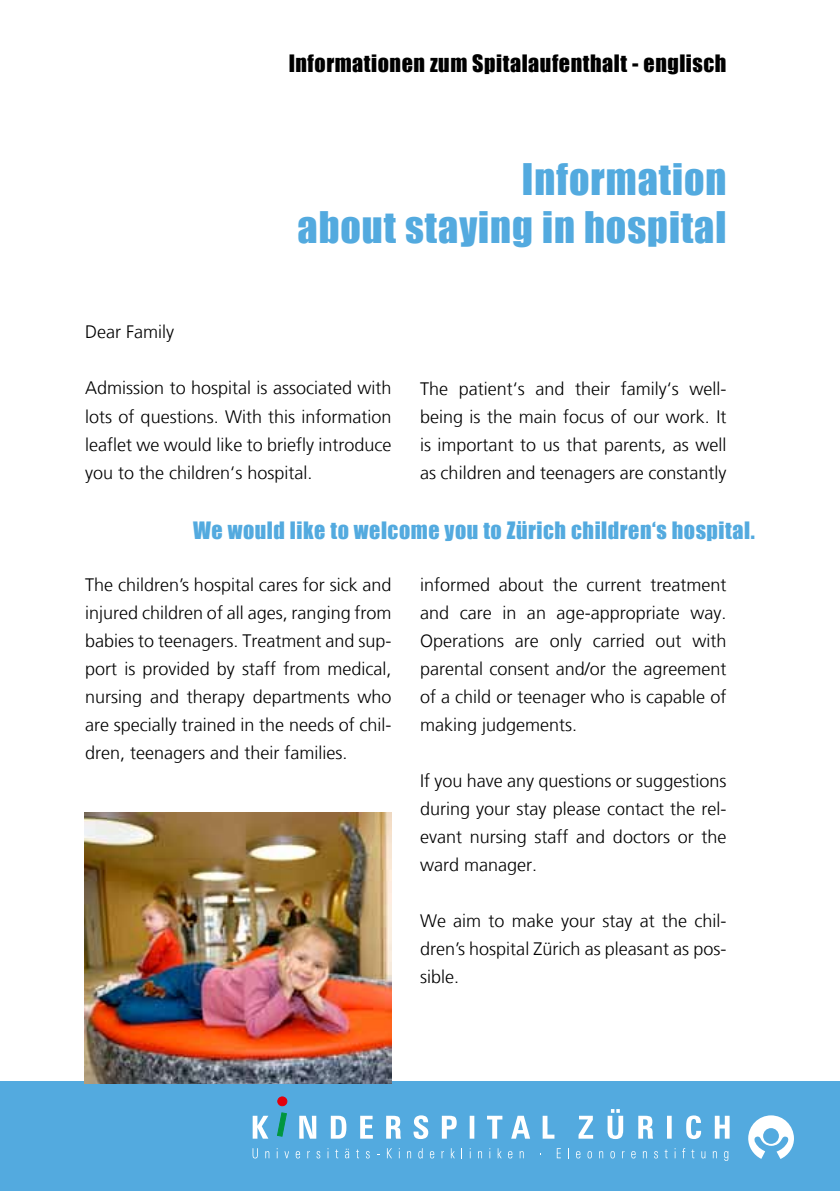
<style>
.page{position:relative;width:840px;height:1191px;background:#fff}
.page>*{position:absolute;margin:0;border:0;box-sizing:border-box;transform-origin:0 0}
.t1{font:40px/48px "Impact";letter-spacing:.025em;color:#53aadf;text-align:right}
.t2{font:22px "Impact";letter-spacing:.025em;color:#53aadf}
.t3{font:22px "Impact";letter-spacing:.025em;color:#000}
.t4{font:300 18px/28px "Frutiger LT";color:#000;text-align:justify}
</style>
<div class="page">
<div style="left:0;top:1082px;width:839px;height:109px;background:#53aadf"></div>
<svg style="left:748px;top:1115px;width:45px;height:44px"></svg>
<svg style="left:252px;top:1109px;width:477px;height:30px"></svg>
<div style="left:277px;top:1097px;width:10px;height:8px;background:#e3000b;border-radius:50%"></div>
<div style="left:277px;top:1096px;width:10px;height:9px;border:1px solid #e3000b;border-radius:50%"></div>
<svg style="left:252px;top:1148px;width:6px;height:10px"></svg>
<svg style="left:265px;top:1151px;width:4px;height:7px"></svg>
<svg style="left:284px;top:1151px;width:5px;height:7px"></svg>
<svg style="left:295px;top:1151px;width:5px;height:7px"></svg>
<svg style="left:307px;top:1151px;width:3px;height:7px"></svg>
<svg style="left:316px;top:1151px;width:4px;height:7px"></svg>
<svg style="left:335px;top:1149px;width:3px;height:9px"></svg>
<svg style="left:345px;top:1148px;width:4px;height:10px"></svg>
<svg style="left:356px;top:1149px;width:3px;height:9px"></svg>
<svg style="left:366px;top:1151px;width:3px;height:7px"></svg>
<svg style="left:386px;top:1148px;width:6px;height:10px"></svg>
<svg style="left:407px;top:1151px;width:4px;height:7px"></svg>
<svg style="left:418px;top:1148px;width:4px;height:10px"></svg>
<svg style="left:429px;top:1151px;width:5px;height:7px"></svg>
<svg style="left:441px;top:1151px;width:3px;height:7px"></svg>
<svg style="left:450px;top:1148px;width:4px;height:10px"></svg>
<svg style="left:478px;top:1151px;width:4px;height:7px"></svg>
<svg style="left:497px;top:1148px;width:4px;height:10px"></svg>
<svg style="left:508px;top:1151px;width:4px;height:7px"></svg>
<svg style="left:519px;top:1151px;width:4px;height:7px"></svg>
<svg style="left:556px;top:1148px;width:4px;height:10px"></svg>
<svg style="left:576px;top:1151px;width:4px;height:7px"></svg>
<svg style="left:587px;top:1151px;width:4px;height:7px"></svg>
<svg style="left:599px;top:1151px;width:4px;height:7px"></svg>
<svg style="left:610px;top:1151px;width:4px;height:7px"></svg>
<svg style="left:631px;top:1151px;width:4px;height:7px"></svg>
<svg style="left:642px;top:1151px;width:4px;height:7px"></svg>
<svg style="left:654px;top:1151px;width:3px;height:7px"></svg>
<svg style="left:664px;top:1149px;width:3px;height:9px"></svg>
<svg style="left:691px;top:1149px;width:3px;height:9px"></svg>
<svg style="left:701px;top:1151px;width:4px;height:7px"></svg>
<svg style="left:712px;top:1151px;width:4px;height:7px"></svg>
<svg style="left:724px;top:1151px;width:4px;height:9px"></svg>
<img style="left:85px;top:812px;width:306px;height:271px">
<p class="t3" style="left:288px;top:46px;width:439px">Informationen zum Spitalaufenthalt - englisch</p>
<h1 class="t1" style="left:297px;top:154px;width:430px">Information<br>about staying in hospital</h1>
<p class="t4" style="left:85px;top:318px;width:90px">Dear Family</p>
<p class="t4" style="left:85px;top:374px;width:308px">Admission to hospital is associated with lots of questions. With this information leaflet we would like to briefly introduce you to the children‘s hospital.</p>
<p class="t4" style="left:420px;top:374px;width:308px">The patient‘s and their family‘s well&shy;being is the main focus of our work. It is important to us that parents, as well as children and teenagers are constantly</p>
<p class="t2" style="left:193px;top:513px;width:562px">We would like to welcome you to Zürich children‘s hospital.</p>
<p class="t4" style="left:85px;top:570px;width:308px">The children’s hospital cares for sick and injured children of all ages, ranging from babies to teenagers. Treatment and sup&shy;port is provided by staff from medical, nursing and therapy departments who are specially trained in the needs of chil&shy;dren, teenagers and their families.</p>
<p class="t4" style="left:420px;top:570px;width:308px">informed about the current treatment and care in an age-appropriate way.<br>Operations are only carried out with parental consent and/or the agreement of a child or teenager who is capable of making judgements.</p>
<p class="t4" style="left:420px;top:767px;width:308px">If you have any questions or suggestions during your stay please contact the rel&shy;evant nursing staff and doctors or the ward manager.</p>
<p class="t4" style="left:420px;top:907px;width:308px">We aim to make your stay at the chil&shy;dren’s hospital Zürich as pleasant as pos&shy;sible.</p>
</div>
